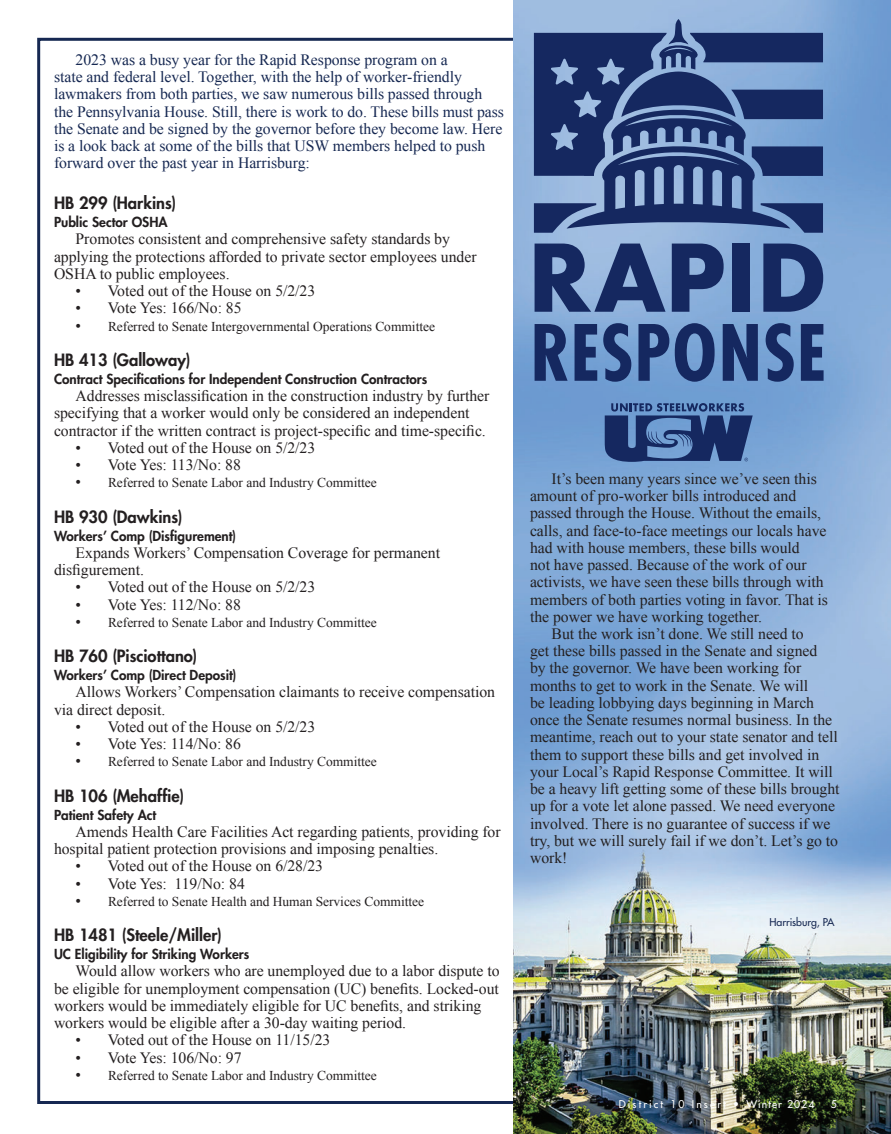
<style>
.page{position:relative;width:891px;height:1134px;background:#fff}
.page>*{position:absolute;margin:0;border:0;box-sizing:border-box;transform-origin:0 0}
.t1{font:800 16.5px "Futura Std";color:#231f20}
.t2{font:15.75px/17.2px "Times New Roman";letter-spacing:-.005em;color:#231f20}
.t3{font:15.75px/17.2px "Times New Roman";letter-spacing:-.005em;color:#162852}
.t4{font:13.5px "Times New Roman";letter-spacing:-.005em;color:#231f20}
.t5{font:800 13.5px "Futura Std";color:#231f20}
.t6{font:500 10.5px "Futura Std";letter-spacing:.2em;color:#fff}
.t7{font:500 10.5px "Futura Std";letter-spacing:-.005em;color:#162852}
.s1{font-size:15.75px}
</style>
<div class="page">
<img style="left:513px;top:0;width:378px;height:1134px">
<svg style="left:535px;top:324px;width:33px;height:57px;background:#314b81"></svg>
<svg style="left:575px;top:324px;width:22px;height:57px"></svg>
<svg style="left:603px;top:323px;width:28px;height:59px;background:#405d92"></svg>
<svg style="left:638px;top:324px;width:31px;height:57px;background:#3b578d"></svg>
<svg style="left:675px;top:323px;width:40px;height:59px;background:#3d598f"></svg>
<svg style="left:723px;top:324px;width:35px;height:57px;background:#2a437a"></svg>
<svg style="left:766px;top:323px;width:28px;height:59px;background:#405d92"></svg>
<svg style="left:801px;top:324px;width:23px;height:57px"></svg>
<svg style="left:535px;top:244px;width:131px;height:68px;background:#4b6394"></svg>
<svg style="left:672px;top:244px;width:52px;height:68px;background:#3d578a"></svg>
<div style="left:732px;top:244px;width:18px;height:68px;background:#152860"></div>
<svg style="left:763px;top:244px;width:60px;height:68px;background:#375085"></svg>
<svg style="left:605px;top:403px;width:148px;height:59px;background:#3a588e"></svg>
<svg style="left:534px;top:19px;width:289px;height:214px;background:#476092"></svg>
<p class="t3" style="left:54px;top:53px;width:451px;text-indent:22px">2023 was a busy year for the Rapid Response program on a<br>state and federal level. Together, with the help of worker-friendly lawmakers from both parties, we saw numerous bills passed through the Pennsylvania House. Still, there is work to do. These bills must pass the Senate and be signed by the governor before they become law. Here is a look back at some of the bills that USW members helped to push forward over the past year in Harrisburg:</p>
<p class="t1" style="left:54px;top:195px;width:124px">HB 299 (Harkins)</p>
<p class="t5" style="left:54px;top:215px;width:115px">Public Sector OSHA</p>
<p class="t2" style="left:54px;top:232px;width:424px;text-indent:22px">Promotes consistent and comprehensive safety standards by applying the protections afforded to private sector employees under<br>OSHA to public employees.</p>
<p class="t2" style="left:76px;top:284px;width:241px">• Voted out of the House on 5/2/23</p>
<p class="t2" style="left:76px;top:301px;width:167px">• Vote Yes: 166/No: 85</p>
<p class="t4" style="left:76px;top:321px;width:361px"><span class="s1">•</span> Referred to Senate Intergovernmental Operations Committee</p>
<p class="t1" style="left:54px;top:352px;width:138px">HB 413 (Galloway)</p>
<p class="t5" style="left:54px;top:372px;width:375px">Contract Specifications for Independent Construction Contractors</p>
<p class="t2" style="left:54px;top:387px;width:437px;text-indent:22px">Addresses misclassification in the construction industry by further specifying that a worker would only be considered an independent contractor if the written contract is project-specific and time-specific.</p>
<p class="t2" style="left:76px;top:440px;width:241px">• Voted out of the House on 5/2/23</p>
<p class="t2" style="left:76px;top:458px;width:167px">• Vote Yes: 113/No: 88</p>
<p class="t4" style="left:76px;top:478px;width:303px"><span class="s1">•</span> Referred to Senate Labor and Industry Committee</p>
<p class="t1" style="left:54px;top:508px;width:130px">HB 930 (Dawkins)</p>
<p class="t5" style="left:54px;top:529px;width:184px">Workers’ Comp (Disfigurement)</p>
<p class="t2" style="left:54px;top:545px;width:388px;text-indent:22px">Expands Workers’ Compensation Coverage for permanent disfigurement.</p>
<p class="t2" style="left:76px;top:580px;width:241px">• Voted out of the House on 5/2/23</p>
<p class="t2" style="left:76px;top:597px;width:167px">• Vote Yes: 112/No: 88</p>
<p class="t4" style="left:76px;top:617px;width:303px"><span class="s1">•</span> Referred to Senate Labor and Industry Committee</p>
<p class="t1" style="left:54px;top:648px;width:145px">HB 760 (Pisciottano)</p>
<p class="t5" style="left:54px;top:668px;width:184px">Workers’ Comp (Direct Deposit)</p>
<p class="t2" style="left:54px;top:685px;width:443px;text-indent:22px">Allows Workers’ Compensation claimants to receive compensation via direct deposit.</p>
<p class="t2" style="left:76px;top:719px;width:241px">• Voted out of the House on 5/2/23</p>
<p class="t2" style="left:76px;top:737px;width:167px">• Vote Yes: 114/No: 86</p>
<p class="t4" style="left:76px;top:757px;width:303px"><span class="s1">•</span> Referred to Senate Labor and Industry Committee</p>
<p class="t1" style="left:54px;top:787px;width:132px">HB 106 (Mehaffie)</p>
<p class="t5" style="left:54px;top:808px;width:104px">Patient Safety Act</p>
<p class="t2" style="left:54px;top:824px;width:448px;text-indent:22px">Amends Health Care Facilities Act regarding patients, providing for hospital patient protection provisions and imposing penalties.</p>
<p class="t2" style="left:76px;top:859px;width:249px">• Voted out of the House on 6/28/23</p>
<p class="t2" style="left:76px;top:876px;width:171px">• Vote Yes: 119/No: 84</p>
<p class="t4" style="left:76px;top:896px;width:350px"><span class="s1">•</span> Referred to Senate Health and Human Services Committee</p>
<p class="t1" style="left:54px;top:927px;width:169px">HB 1481 (Steele/Miller)</p>
<p class="t5" style="left:54px;top:947px;width:197px">UC Eligibility for Striking Workers</p>
<p class="t2" style="left:54px;top:964px;width:447px;text-indent:22px">Would allow workers who are unemployed due to a labor dispute to be eligible for unemployment compensation (UC) benefits. Locked-out workers would be immediately eligible for UC benefits, and striking workers would be eligible after a 30-day waiting period.</p>
<p class="t2" style="left:76px;top:1033px;width:256px">• Voted out of the House on 11/15/23</p>
<p class="t2" style="left:76px;top:1050px;width:167px">• Vote Yes: 106/No: 97</p>
<p class="t4" style="left:76px;top:1070px;width:303px"><span class="s1">•</span> Referred to Senate Labor and Industry Committee</p>
<p class="t2" style="left:552px;top:471px;width:267px">It’s been many years since we’ve seen this</p>
<p class="t2" style="left:530px;top:489px;width:268px">amount of pro-worker bills introduced and</p>
<p class="t2" style="left:530px;top:506px;width:292px">passed through the House. Without the emails,</p>
<p class="t2" style="left:530px;top:523px;width:298px">calls, and face-to-face meetings our locals have</p>
<p class="t2" style="left:530px;top:540px;width:271px">had with house members, these bills would</p>
<p class="t2" style="left:530px;top:558px;width:278px">not have passed. Because of the work of our</p>
<p class="t2" style="left:530px;top:575px;width:295px">activists, we have seen these bills through with</p>
<p class="t2" style="left:530px;top:592px;width:300px">members of both parties voting in favor. That is</p>
<p class="t2" style="left:530px;top:609px;width:233px">the power we have working together.</p>
<p class="t2" style="left:552px;top:627px;width:254px">But the work isn’t done. We still need to</p>
<p class="t2" style="left:530px;top:644px;width:289px">get these bills passed in the Senate and signed</p>
<p class="t2" style="left:530px;top:661px;width:273px">by the governor. We have been working for</p>
<p class="t2" style="left:530px;top:678px;width:280px">months to get to work in the Senate. We will</p>
<p class="t2" style="left:530px;top:696px;width:286px">be leading lobbying days beginning in March</p>
<p class="t2" style="left:530px;top:713px;width:304px">once the Senate resumes normal business. In the</p>
<p class="t2" style="left:530px;top:730px;width:309px">meantime, reach out to your state senator and tell</p>
<p class="t2" style="left:530px;top:747px;width:291px">them to support these bills and get involved in</p>
<p class="t2" style="left:530px;top:765px;width:304px">your Local’s Rapid Response Committee. It will</p>
<p class="t2" style="left:530px;top:782px;width:311px">be a heavy lift getting some of these bills brought</p>
<p class="t2" style="left:530px;top:799px;width:307px">up for a vote let alone passed. We need everyone</p>
<p class="t2" style="left:530px;top:816px;width:302px">involved. There is no guarantee of success if we</p>
<p class="t2" style="left:530px;top:834px;width:310px">try, but we will surely fail if we don’t. Let’s go to</p>
<p class="t2" style="left:530px;top:851px;width:39px">work!</p>
<p class="t7" style="left:769px;top:917px;width:67px">Harrisburg, PA</p>
<p class="t6" style="left:619px;top:1099px;width:197px">District 10 Insert • Winter 2024</p>
<p class="t6" style="left:831px;top:1099px;width:8px">5</p>
</div>
